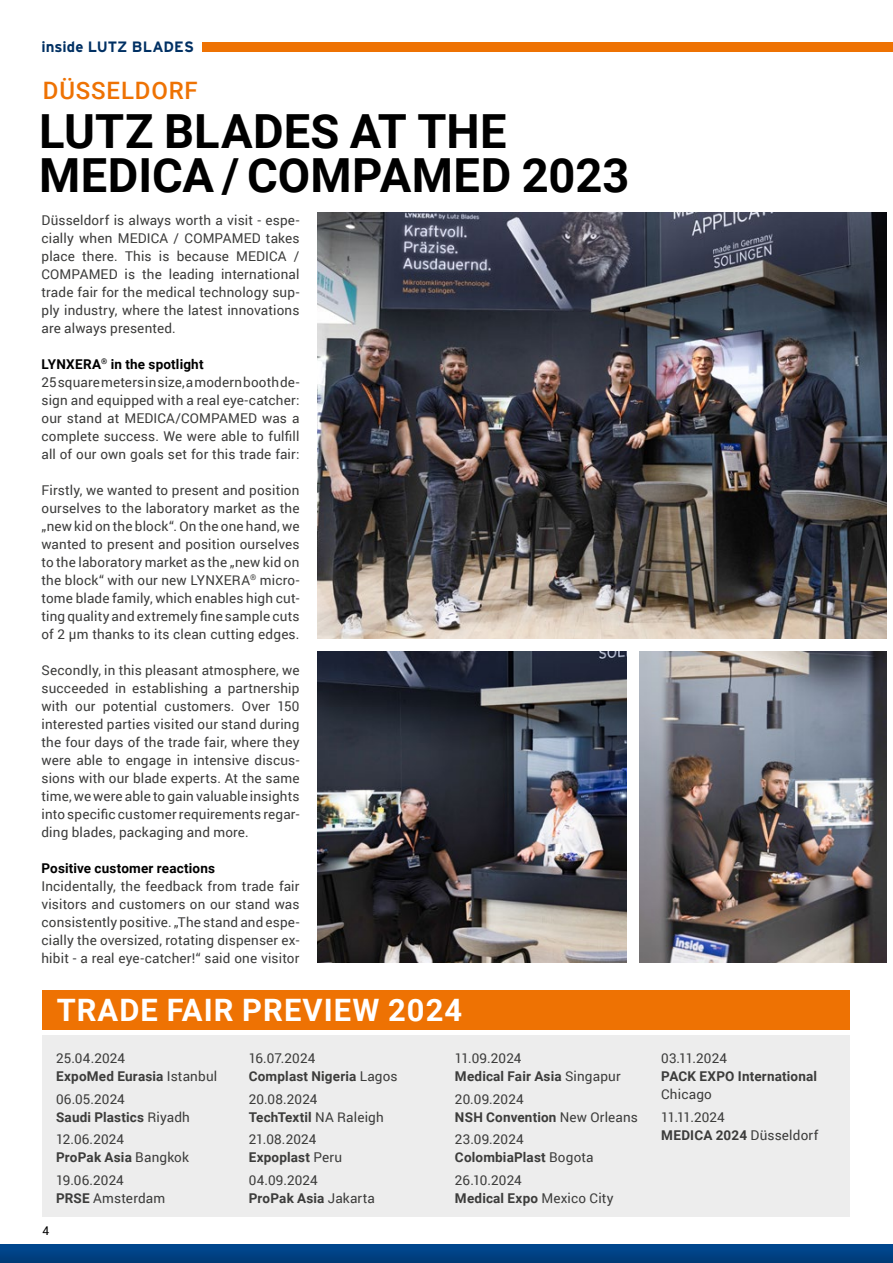
<style>
.page{position:relative;width:893px;height:1263px;background:#fff}
.page>*{position:absolute;margin:0;border:0;box-sizing:border-box;transform-origin:0 0}
.t1{font:700 47.1px/44px "Roboto";letter-spacing:.005em;color:#000}
.t2{font:700 30.9px "Roboto";letter-spacing:.035em;color:#fff}
.t3{font:500 24px "Roboto";letter-spacing:.035em;color:#ee7203}
.t4{font:700 15px "Interstate";letter-spacing:.005em;color:#003063}
.t5{font:13.5px/18px "Roboto";letter-spacing:.01em;color:#3c3c3b}
.t6{font:700 13.5px "Roboto";letter-spacing:.015em;color:#3c3c3b}
.t7{font:700 13.5px "Roboto";letter-spacing:.01em;color:#000}
.t8{font:12px "Roboto";color:#000}
.s1{font-weight:700;color:#000}
.s2{font-weight:700}
.s3{font-weight:400}
</style>
<div class="page">
<div style="left:0;top:1245px;width:893px;height:18px;background:linear-gradient(to right,#004183,#004183)"></div>
<div style="left:202px;top:42px;width:691px;height:10px;background:#ee7203"></div>
<div style="left:43px;top:991px;width:807px;height:39px;background:#ee7203"></div>
<div style="left:43px;top:1035px;width:807px;height:181px;background:#ededed"></div>
<img style="left:317px;top:213px;width:570px;height:426px">
<img style="left:317px;top:651px;width:309px;height:312px">
<img style="left:639px;top:651px;width:248px;height:312px">
<p class="t4" style="left:41px;top:38px;width:154px">inside LUTZ BLADES</p>
<h3 class="t3" style="left:43px;top:73px;width:156px">DÜSSELDORF</h3>
<h1 class="t1" style="left:39px;top:107px;width:592px">LUTZ BLADES AT THE<br>MEDICA / COMPAMED 2023</h1>
<p class="t5" style="left:41px;top:210px;width:259px;text-align:justify">Düsseldorf is always worth a visit - espe&shy;cially when MEDICA / COMPAMED takes place there. This is because MEDICA / COMPAMED is the leading international trade fair for the medical technology sup&shy;ply industry, where the latest innovations are always presented.</p>
<p class="t5" style="left:41px;top:354px;width:259px"><span class="s1">LYNXERA</span><sup>®</sup> <span class="s1">in the spotlight<br></span>25 square meters in size, a modern booth de&shy;sign and equipped with a real eye-catcher: our stand at MEDICA/COMPAMED was a complete success. We were able to fulfill all of our own goals set for this trade fair:</p>
<p class="t5" style="left:41px;top:480px;width:259px;text-align:justify">Firstly, we wanted to present and position ourselves to the laboratory market as the „new kid on the block“. On the one hand, we wanted to present and position ourselves to the laboratory market as the „new kid on the block“ with our new LYNXERA<sup>®</sup> micro&shy;tome blade family, which enables high cut&shy;ting quality and extremely fine sample cuts of 2 µm thanks to its clean cutting edges.</p>
<p class="t5" style="left:41px;top:660px;width:259px;text-align:justify">Secondly, in this pleasant atmosphere, we succeeded in establishing a partnership with our potential customers. Over 150 interested parties visited our stand during the four days of the trade fair, where they were able to engage in intensive discus&shy;sions with our blade experts. At the same time, we were able to gain valuable insights into specific customer requirements regar&shy;ding blades, packaging and more.</p>
<p class="t7" style="left:41px;top:858px;width:175px">Positive customer reactions</p>
<p class="t5" style="left:41px;top:876px;width:259px;text-align:justify">Incidentally, the feedback from trade fair visitors and customers on our stand was consistently positive. „The stand and espe&shy;cially the oversized, rotating dispenser ex&shy;hibit - a real eye-catcher!“ said one visitor</p>
<h2 class="t2" style="left:57px;top:988px;width:407px">TRADE FAIR PREVIEW 2024</h2>
<p class="t5" style="left:56px;top:1049px;width:163px">25.04.2024<br><span class="s2">ExpoMed Eurasia</span> Istanbul</p>
<p class="t5" style="left:56px;top:1089px;width:135px">06.05.2024<br><span class="s2">Saudi Plastics</span> Riyadh</p>
<p class="t5" style="left:56px;top:1130px;width:134px">12.06.2024<br><span class="s2">ProPak Asia</span> Bangkok</p>
<p class="t5" style="left:56px;top:1170px;width:111px">19.06.2024<br><span class="s2">PRSE</span> Amsterdam</p>
<p class="t8" style="left:43px;top:1223px;width:8px">4</p>
<p class="t5" style="left:249px;top:1049px;width:150px">16.07.2024<br><span class="s2">Complast Nigeria</span> Lagos</p>
<p class="t5" style="left:249px;top:1089px;width:137px">20.08.2024<br><span class="s2">TechTextil</span> NA Raleigh</p>
<p class="t5" style="left:249px;top:1130px;width:95px">21.08.2024<br><span class="s2">Expoplast</span> Peru</p>
<p class="t5" style="left:249px;top:1170px;width:128px">04.09.2024<br><span class="s2">ProPak Asia</span> Jakarta</p>
<p class="t5" style="left:455px;top:1049px;width:167px">11.09.2024<br><span class="s2">Medical Fair Asia</span> Singapur</p>
<p class="t5" style="left:455px;top:1089px;width:185px">20.09.2024<br><span class="s2">NSH Convention</span> New Orleans</p>
<p class="t5" style="left:455px;top:1130px;width:140px">23.09.2024<br><span class="s2">ColombiaPlast</span> Bogota</p>
<p class="t5" style="left:455px;top:1170px;width:160px">26.10.2024<br><span class="s2">Medical Expo</span> Mexico City</p>
<p class="t5" style="left:661px;top:1049px;width:67px">03.11.2024</p>
<p class="t6" style="left:661px;top:1067px;width:157px">PACK EXPO International</p>
<p class="t5" style="left:661px;top:1083px;width:65px;line-height:22.5px">Chicago<br>11.11.2024</p>
<p class="t6" style="left:661px;top:1125px;width:159px">MEDICA 2024 <span class="s3">Düsseldorf</span></p>
</div>
